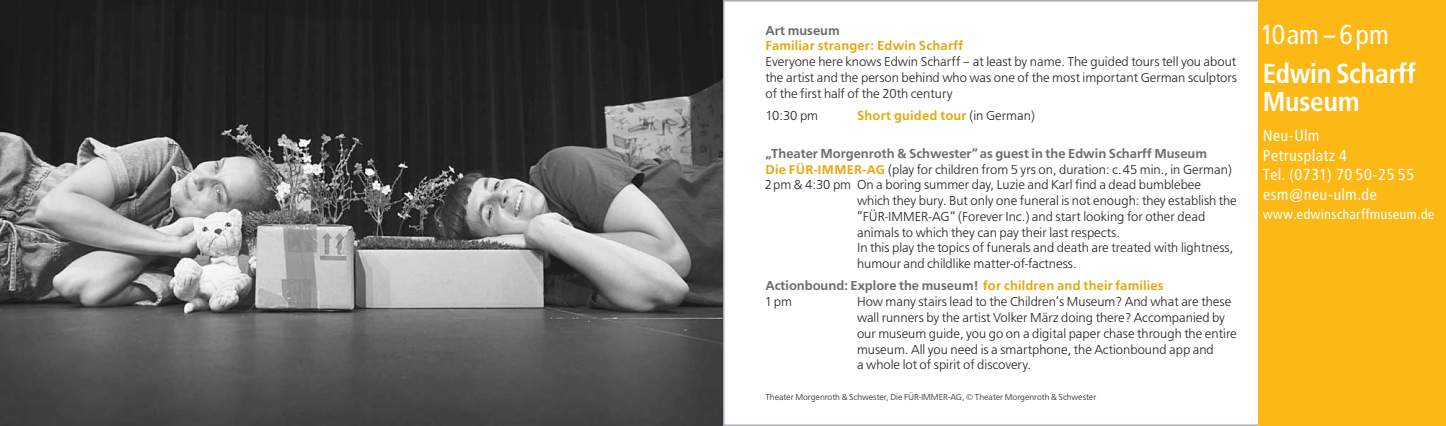
<style>
.page{position:relative;width:1446px;height:426px;background:#fff}
.page>*{position:absolute;margin:0;border:0;box-sizing:border-box;transform-origin:0 0}
.t1{font:700 27px/28.5px "Frutiger Condensed BQ";letter-spacing:.01em;color:#fff}
.t2{font:27px "Frutiger Condensed BQ";letter-spacing:.02em;color:#fff}
.t3{font:15.75px/19.5px "Frutiger Condensed BQ";letter-spacing:.05em;color:#fff}
.t4{font:13.8px "Frutiger Condensed BQ";letter-spacing:.05em;color:#fff}
.t5{font:300 13.5px/15.8px "Frutus T";color:#231f20}
.t6{font:500 13.5px/15.8px "Frutus T";color:#6c6d70}
.t7{font:500 13.5px "Frutus T";letter-spacing:.015em;color:#e6a810}
.t8{font:300 9px "Frutus T";color:#231f20}
.s1{font-weight:500;color:#6c6d70}
.s2{font-weight:500;color:#e6a810}
.s3{font-weight:300;color:#231f20}
.s4{font-weight:500;font-size:13.2px;color:#e6a810}
.s5{color:#e6a810}
</style>
<div class="page">
<div style="left:1259px;top:0;width:187px;height:425px;background:#fcb814"></div>
<img style="left:0;top:0;width:723px;height:425px">
<p class="t5" style="left:765px;top:23px;width:473px"><span class="s1">Art museum<br></span><span class="s2">Familiar stranger: Edwin Scharff<br></span>Everyone here knows Edwin Scharff – at least by name. The guided tours tell you about the artist and the person behind who was one of the most important German sculptors of the first half of the 20th century</p>
<p class="t5" style="left:765px;top:108px;width:54px">10:30 pm</p>
<p class="t7" style="left:857px;top:110px;width:179px">Short guided tour <span class="s3">(in German)</span></p>
<p class="t6" style="left:765px;top:146px;width:443px">„Theater Morgenroth &amp; Schwester“ as guest in the Edwin Scharff Museum</p>
<p class="t5" style="left:765px;top:162px;width:468px"><span class="s2">Die</span> <span class="s4">FÜR-IMMER-AG</span> (play for children from 5 yrs on, duration: c.45 min., in German)</p>
<p class="t5" style="left:765px;top:178px;width:438px">2pm &amp; 4:30 pm On a boring summer day, Luzie and Karl find a dead bumblebee</p>
<p class="t5" style="left:857px;top:193px;width:381px">which they bury. But only one funeral is not enough: they establish the</p>
<p class="t5" style="left:857px;top:209px;width:350px">”FÜR-IMMER-AG“ (Forever Inc.) and start looking for other dead</p>
<p class="t5" style="left:857px;top:225px;width:264px">animals to which they can pay their last respects.</p>
<p class="t5" style="left:857px;top:241px;width:378px">In this play the topics of funerals and death are treated with lightness,</p>
<p class="t5" style="left:857px;top:256px;width:221px">humour and childlike matter-of-factness.</p>
<p class="t6" style="left:765px;top:279px;width:400px">Actionbound: Explore the museum! <span class="s5">for children and their families<br></span><span class="s3">1 pm</span></p>
<p class="t5" style="left:857px;top:294px;width:381px">How many stairs lead to the Children’s Museum? And what are these wall runners by the artist Volker März doing there? Accompanied by our museum guide, you go on a digital paper chase through the entire museum. All you need is a smartphone, the Actionbound app and<br>a whole lot of spirit of discovery.</p>
<p class="t8" style="left:765px;top:393px;width:332px">Theater Morgenroth &amp; Schwester, Die FÜR-IMMER-AG, © Theater Morgenroth &amp; Schwester</p>
<p class="t2" style="left:1260px;top:23px;width:130px">10am – 6pm</p>
<p class="t1" style="left:1263px;top:61px;width:154px">Edwin Scharff<br>Museum</p>
<p class="t3" style="left:1263px;top:127px;width:85px">Neu-Ulm<br>Petrusplatz 4</p>
<p class="t3" style="left:1263px;top:166px;width:153px">Tel. (0731) 70 50-25 55</p>
<p class="t3" style="left:1263px;top:185px;width:115px">esm@neu-ulm.de</p>
<p class="t4" style="left:1263px;top:208px;width:173px">www.edwinscharffmuseum.de</p>
</div>
